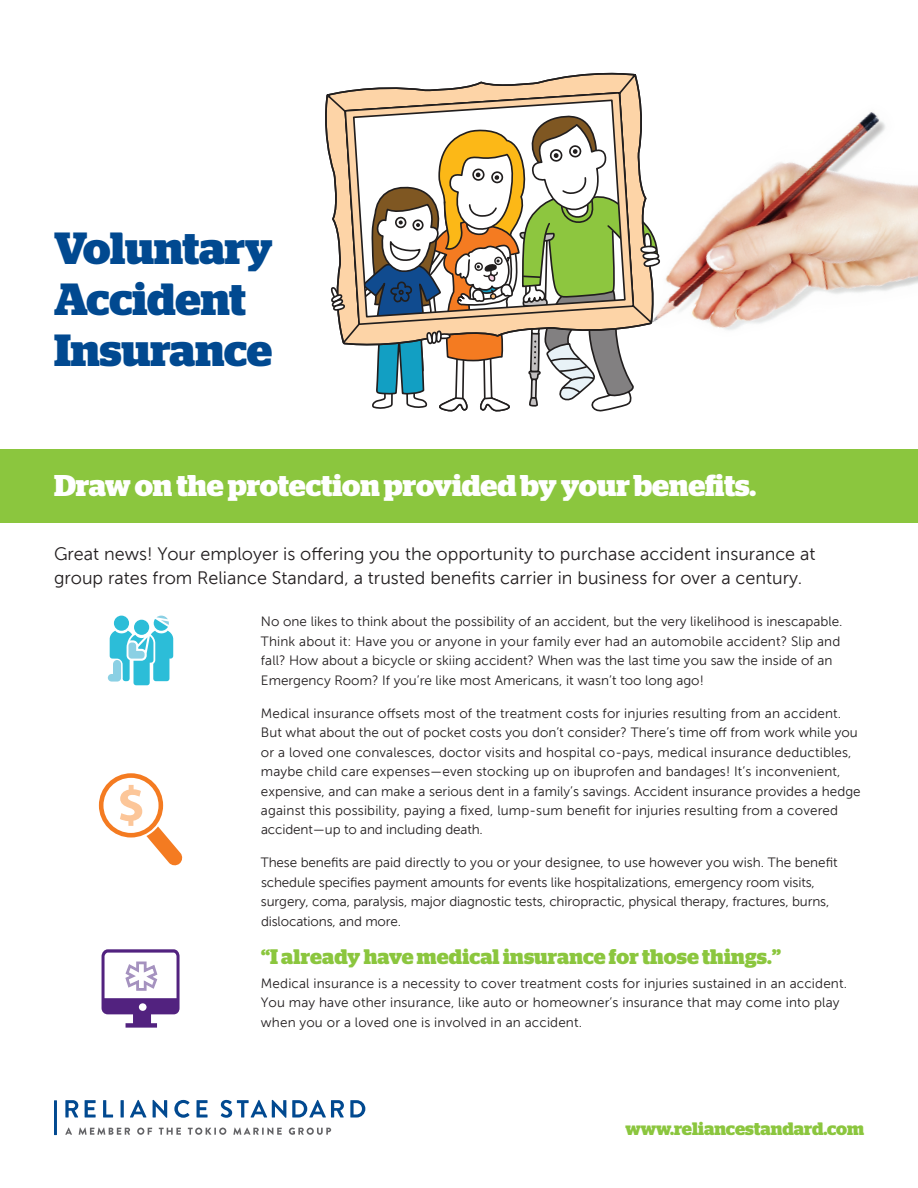
<style>
.page{position:relative;width:918px;height:1188px;background:#fff}
.page>*{position:absolute;margin:0;border:0;box-sizing:border-box;transform-origin:0 0}
.t1{font:700 45px/51px "Stag";letter-spacing:-.01em;color:#014990}
.t2{font:700 30px "Stag";letter-spacing:-.005em;color:#fff}
.t3{font:700 21px "Stag";letter-spacing:.005em;color:#8bc63e}
.t4{font:18px/24px "Museo Sans 300";color:#231f20}
.t5{font:700 18px "Stag";color:#8bc63e}
.t6{font:13.5px/19.5px "Museo Sans 300";letter-spacing:.01em;color:#231f20}
.t7{font:13.5px "Museo Sans 300";letter-spacing:-.01em;color:#242021}
.t8{font:13.5px "Museo Sans 300";letter-spacing:-.01em;color:#231f20}
</style>
<div class="page">
<div style="left:0;top:449px;width:918px;height:73px;background:#8bc63e"></div>
<img style="left:666px;top:112px;width:252px;height:218px">
<svg style="left:99px;top:773px;width:84px;height:93px"></svg>
<svg style="left:221px;top:1100px;width:144px;height:18px"></svg>
<svg style="left:65px;top:1100px;width:143px;height:18px"></svg>
<hr style="left:54px;top:1100px;width:3px;height:35px;background:#014990">
<svg style="left:65px;top:1128px;width:7px;height:7px"></svg>
<svg style="left:79px;top:1128px;width:51px;height:7px"></svg>
<svg style="left:137px;top:1128px;width:15px;height:7px"></svg>
<svg style="left:159px;top:1128px;width:22px;height:7px"></svg>
<svg style="left:188px;top:1128px;width:38px;height:7px"></svg>
<svg style="left:233px;top:1128px;width:49px;height:7px"></svg>
<svg style="left:289px;top:1128px;width:42px;height:7px"></svg>
<svg style="left:102px;top:949px;width:78px;height:79px"></svg>
<svg style="left:108px;top:616px;width:65px;height:69px"></svg>
<svg style="left:325px;top:72px;width:341px;height:340px"></svg>
<h1 class="t1" style="left:54px;top:223px;width:220px">Voluntary<br>Accident<br>Insurance</h1>
<h2 class="t2" style="left:54px;top:468px;width:704px">Draw on the protection provided by your benefits.</h2>
<h3 class="t4" style="left:54px;top:542px;width:763px">Great news! Your employer is offering you the opportunity to purchase accident insurance at group rates from Reliance Standard, a trusted benefits carrier in business for over a century.</h3>
<p class="t6" style="left:261px;top:612px;width:583px">No one likes to think about the possibility of an accident, but the very likelihood is inescapable.<br>Think about it: Have you or anyone in your family ever had an automobile accident? Slip and fall? How about a bicycle or skiing accident? When was the last time you saw the inside of an Emergency Room? If you’re like most Americans, it wasn’t too long ago!</p>
<p class="t6" style="left:261px;top:703px;width:601px">Medical insurance offsets most of the treatment costs for injuries resulting from an accident.<br>But what about the out of pocket costs you don’t consider? There’s time off from work while you or a loved one convalesces, doctor visits and hospital co-pays, medical insurance deductibles, maybe child care expenses—even stocking up on ibuprofen and bandages! It’s inconvenient, expensive, and can make a serious dent in a family’s savings. Accident insurance provides a hedge against this possibility, paying a fixed, lump-sum benefit for injuries resulting from a covered</p>
<p class="t7" style="left:261px;top:823px;width:223px">accident—up to and including death.</p>
<p class="t6" style="left:261px;top:853px;width:578px">These benefits are paid directly to you or your designee, to use however you wish. The benefit</p>
<p class="t7" style="left:261px;top:875px;width:555px">schedule specifies payment amounts for events like hospitalizations, emergency room visits,</p>
<p class="t8" style="left:261px;top:895px;width:570px">surgery, coma, paralysis, major diagnostic tests, chiropractic, physical therapy, fractures, burns,</p>
<p class="t7" style="left:261px;top:914px;width:142px">dislocations, and more.</p>
<h3 class="t3" style="left:261px;top:944px;width:521px">“I already have medical insurance for those things.”</h3>
<p class="t6" style="left:261px;top:973px;width:588px">Medical insurance is a necessity to cover treatment costs for injuries sustained in an accident.<br>You may have other insurance, like auto or homeowner’s insurance that may come into play when you or a loved one is involved in an accident.</p>
<h3 class="t5" style="left:625px;top:1118px;width:240px">www.reliancestandard.com</h3>
</div>
